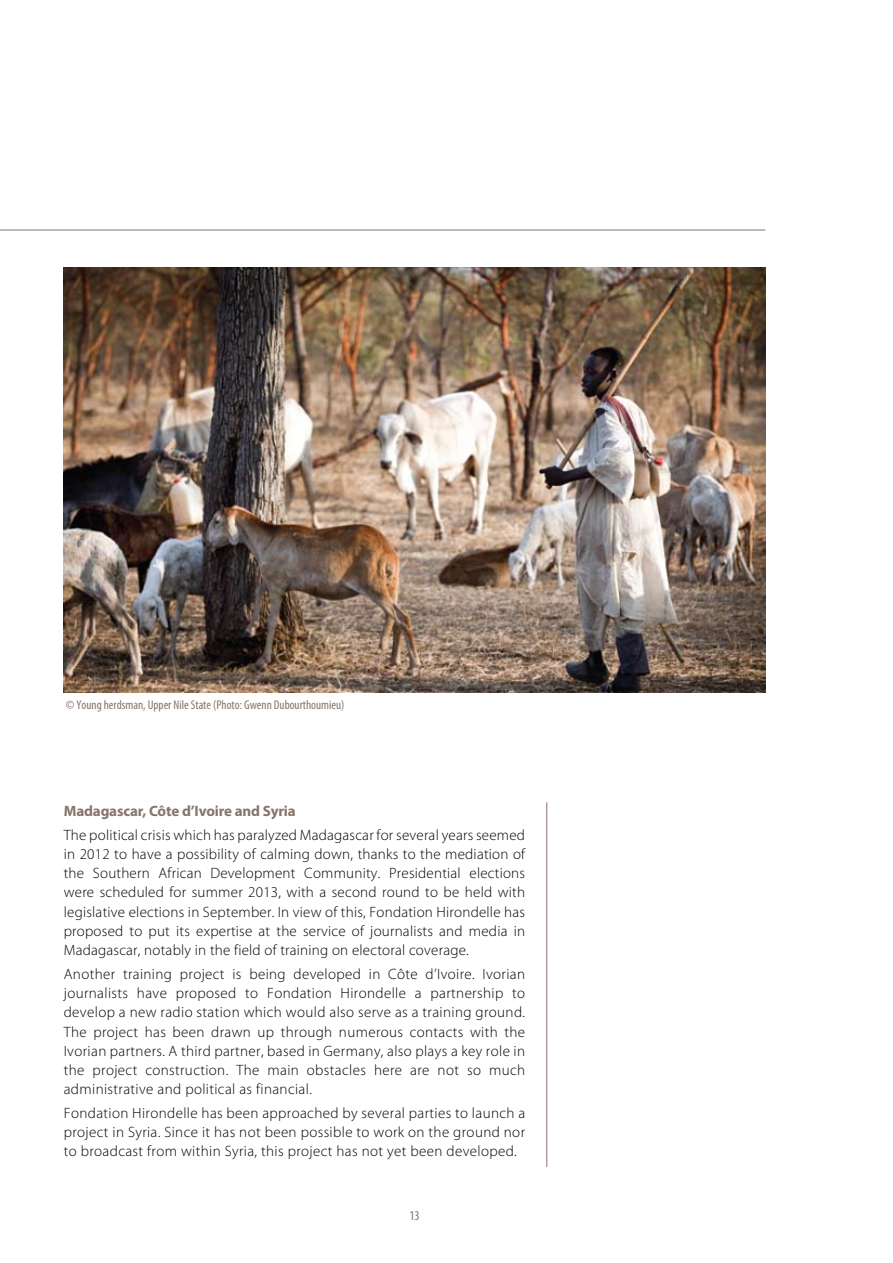
<style>
.page{position:relative;width:893px;height:1263px;background:#fff}
.page>*{position:absolute;margin:0;border:0;box-sizing:border-box;transform-origin:0 0}
.t1{font:300 15px/19.4px "Myriad Pro";letter-spacing:.025em;color:#000;text-align:justify}
.t2{font:700 15px "Myriad Pro";letter-spacing:-.01em;color:#87746a}
.t3{font:condensed 13.5px "Myriad Pro";color:#87746a}
.t4{font:condensed 12.75px "Myriad Pro";color:#87746a}
</style>
<div class="page">
<hr style="left:0;top:230px;width:765px;height:1px;background:#87746a">
<hr style="left:546px;top:802px;width:1px;height:370px;background:#87746a">
<div style="left:536px;top:1167px;width:21px;height:32px;background:#fff"></div>
<img style="left:64px;top:268px;width:701px;height:424px">
<p class="t4" style="left:66px;top:697px;width:280px">© Young herdsman, Upper Nile State (Photo: Gwenn Dubourthoumieu)</p>
<p class="t2" style="left:64px;top:801px;width:234px">Madagascar, Côte d’Ivoire and Syria</p>
<p class="t1" style="left:64px;top:825px;width:463px">The political crisis which has paralyzed Madagascar for several years seemed in 2012 to have a possibility of calming down, thanks to the mediation of the Southern African Development Community. Presidential elections were scheduled for summer 2013, with a second round to be held with legislative elections in September. In view of this, Fondation Hirondelle has proposed to put its expertise at the service of journalists and media in Madagascar, notably in the field of training on electoral coverage.</p>
<p class="t1" style="left:64px;top:964px;width:463px">Another training project is being developed in Côte d’Ivoire. Ivorian journalists have proposed to Fondation Hirondelle a partnership to develop a new radio station which would also serve as a training ground.<br>The project has been drawn up through numerous contacts with the Ivorian partners. A third partner, based in Germany, also plays a key role in the project construction. The main obstacles here are not so much administrative and political as financial.</p>
<p class="t1" style="left:64px;top:1103px;width:463px">Fondation Hirondelle has been approached by several parties to launch a project in Syria. Since it has not been possible to work on the ground nor to broadcast from within Syria, this project has not yet been developed.</p>
<p class="t3" style="left:409px;top:1207px;width:12px">13</p>
</div>
